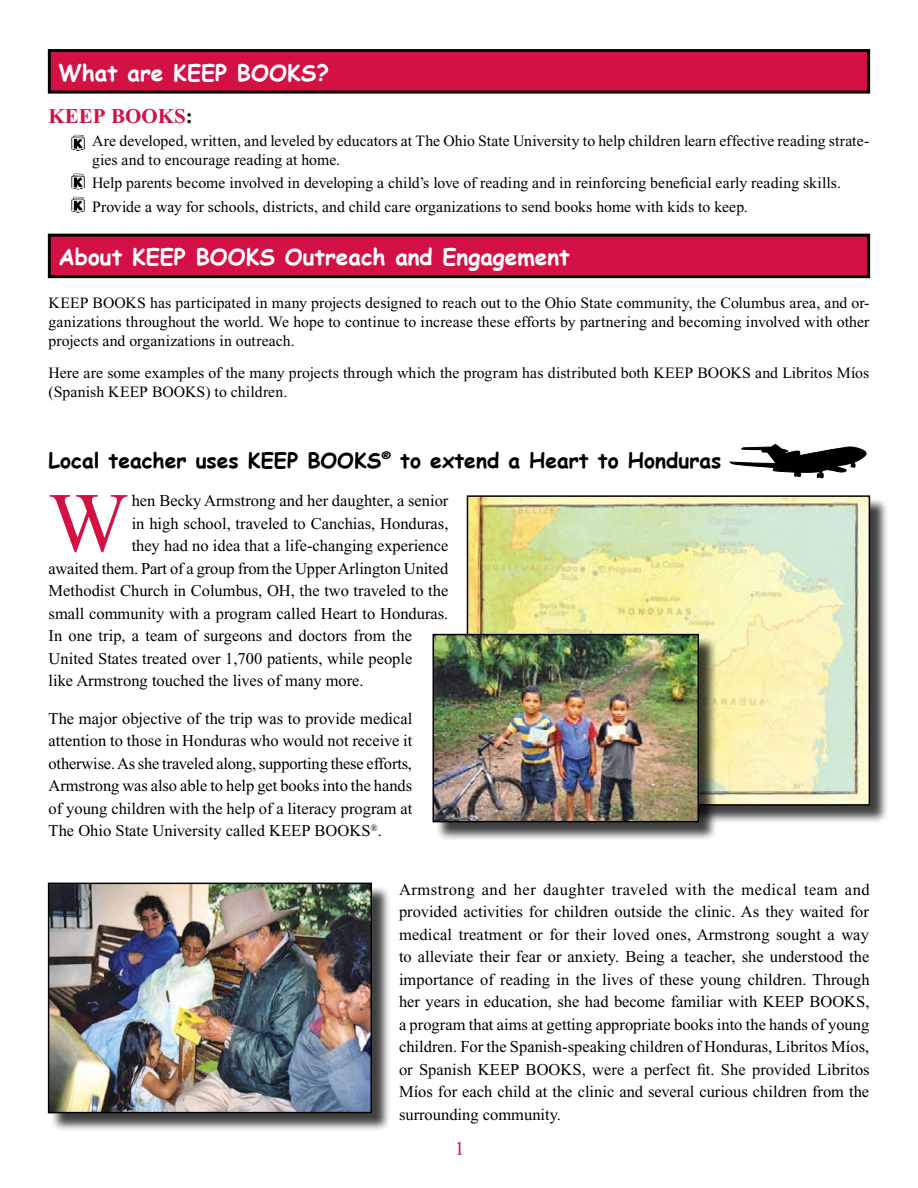
<style>
.page{position:relative;width:918px;height:1188px;background:#fff}
.page>*{position:absolute;margin:0;border:0;box-sizing:border-box;transform-origin:0 0}
.t1{font:84.45px "Times New Roman";color:#d31145}
.t2{font:700 22.5px "Comic Sans MS";color:#fff}
.t3{font:700 21px "Comic Sans MS";color:#000}
.t4{font:700 21px "Times New Roman";color:#d31145}
.t5{font:19.5px "Times New Roman";color:#d31145}
.t6{font:16.5px/22.5px "Times New Roman";color:#000;text-align:justify}
.t7{font:15.75px/18.9px "Times New Roman";letter-spacing:.005em;color:#000}
.s1{color:#000}
</style>
<div class="page">
<div style="left:49px;top:235px;width:820px;height:42px;background:#d31145"></div>
<div style="left:48px;top:234px;width:822px;height:44px;border:3px solid #000"></div>
<div style="left:49px;top:51px;width:820px;height:41px;background:#d31145"></div>
<div style="left:48px;top:49px;width:822px;height:45px;border:3px solid #000"></div>
<svg style="left:71px;top:135px;width:14px;height:16px"></svg>
<svg style="left:71px;top:174px;width:14px;height:16px"></svg>
<svg style="left:71px;top:197px;width:14px;height:16px"></svg>
<svg style="left:730px;top:445px;width:136px;height:33px"></svg>
<div style="left:469px;top:498px;width:420px;height:326px;background:#000;opacity:.75"></div>
<img style="left:470px;top:498px;width:397px;height:305px">
<div style="left:467px;top:495px;width:403px;height:311px;border:2px solid #000"></div>
<div style="left:435px;top:636px;width:283px;height:205px;background:#000;opacity:.75"></div>
<img style="left:436px;top:637px;width:260px;height:182px">
<div style="left:433px;top:634px;width:266px;height:188px;border:2px solid #000"></div>
<div style="left:50px;top:885px;width:341px;height:247px;background:#000;opacity:.75"></div>
<img style="left:51px;top:886px;width:318px;height:224px">
<div style="left:48px;top:883px;width:324px;height:230px;border:2px solid #000"></div>
<h2 class="t2" style="left:58px;top:56px;width:272px">What are KEEP BOOKS?</h2>
<p class="t4" style="left:49px;top:104px;width:146px">KEEP BOOKS<span class="s1">:</span></p>
<p class="t7" style="left:92px;top:132px;width:779px;line-height:18.3px">Are developed, written, and leveled by educators at The Ohio State University to help children learn effective reading strate&shy;gies and to encourage reading at home.</p>
<p class="t7" style="left:92px;top:171px;width:750px;line-height:23.7px">Help parents become involved in developing a child’s love of reading and in reinforcing beneficial early reading skills.<br>Provide a way for schools, districts, and child care organizations to send books home with kids to keep.</p>
<h2 class="t2" style="left:58px;top:240px;width:513px">About KEEP BOOKS Outreach and Engagement</h2>
<p class="t7" style="left:49px;top:293px;width:822px;text-align:justify">KEEP BOOKS has participated in many projects designed to reach out to the Ohio State community, the Columbus area, and or&shy;ganizations throughout the world. We hope to continue to increase these efforts by partnering and becoming involved with other projects and organizations in outreach.</p>
<p class="t7" style="left:49px;top:363px;width:822px">Here are some examples of the many projects through which the program has distributed both KEEP BOOKS and Libritos Míos (Spanish KEEP BOOKS) to children.</p>
<p class="t3" style="left:49px;top:445px;width:674px">Local teacher uses KEEP BOOKS<sup>®</sup> to extend a Heart to Honduras</p>
<h1 class="t1" style="left:49px;top:477px;width:81px">W</h1>
<p class="t6" style="left:132px;top:489px;width:318px">hen Becky Armstrong and her daughter, a senior</p>
<p class="t6" style="left:132px;top:512px;width:318px">in high school, traveled to Canchias, Honduras,</p>
<p class="t6" style="left:132px;top:534px;width:318px">they had no idea that a life-changing experience</p>
<p class="t6" style="left:49px;top:557px;width:401px">awaited them. Part of a group from the Upper Arlington United</p>
<p class="t6" style="left:49px;top:579px;width:401px">Methodist Church in Columbus, OH, the two traveled to the</p>
<p class="t6" style="left:49px;top:602px;width:401px">small community with a program called Heart to Honduras.</p>
<p class="t6" style="left:49px;top:624px;width:365px">In one trip, a team of surgeons and doctors from the</p>
<p class="t6" style="left:49px;top:647px;width:365px">United States treated over 1,700 patients, while people</p>
<p class="t6" style="left:49px;top:669px;width:317px">like Armstrong touched the lives of many more.</p>
<p class="t6" style="left:49px;top:707px;width:365px">The major objective of the trip was to provide medical attention to those in Honduras who would not receive it otherwise. As she traveled along, supporting these efforts, Armstrong was also able to help get books into the hands of young children with the help of a literacy program at The Ohio State University called KEEP BOOKS<sup>®</sup>.</p>
<p class="t6" style="left:399px;top:878px;width:472px">Armstrong and her daughter traveled with the medical team and provided activities for children outside the clinic. As they waited for medical treatment or for their loved ones, Armstrong sought a way to alleviate their fear or anxiety. Being a teacher, she understood the importance of reading in the lives of these young children. Through her years in education, she had become familiar with KEEP BOOKS, a program that aims at getting appropriate books into the hands of young children. For the Spanish-speaking children of Honduras, Libritos Míos, or Spanish KEEP BOOKS, were a perfect fit. She provided Libritos Míos for each child at the clinic and several curious children from the surrounding community.</p>
<p class="t5" style="left:455px;top:1138px;width:11px">1</p>
</div>
